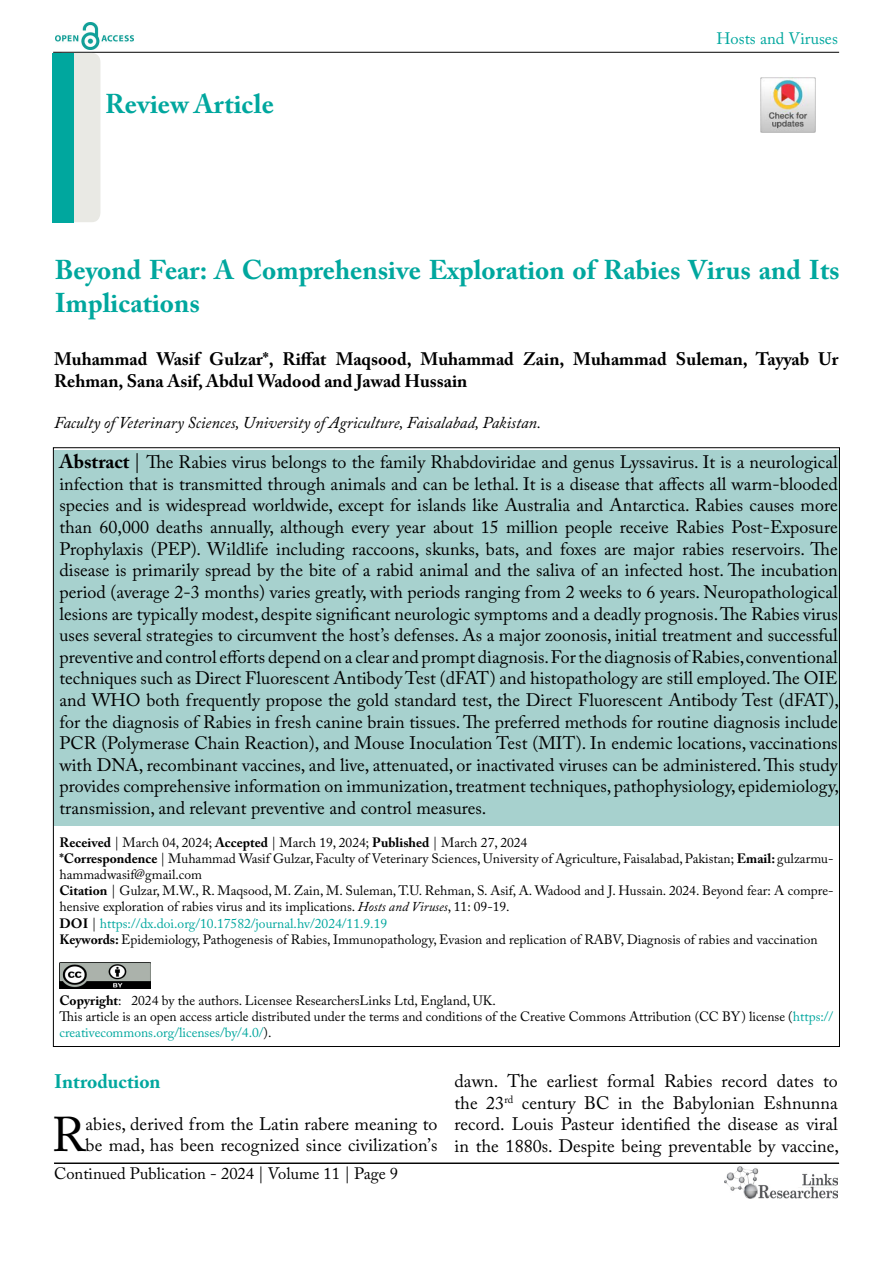
<style>
.page{position:relative;width:893px;height:1263px;background:#fff}
.page>*{position:absolute;margin:0;border:0;box-sizing:border-box;transform-origin:0 0}
.t1{font:48.45px "Adobe Caslon Pro";color:#000}
.t2{font:700 27px/32.4px "Adobe Caslon Pro";color:#00a79e}
.t3{font:700 19.5px "Adobe Caslon Pro";color:#00a79e}
.t4{font:18px/21.6px "Adobe Caslon Pro";letter-spacing:.005em;color:#000;text-align:justify}
.t5{font:700 18px/21.6px "Adobe Caslon Pro";color:#000}
.t6{font:italic 16.5px "Adobe Caslon Pro";color:#000}
.t7{font:16.5px "Adobe Caslon Pro";color:#000}
.t8{font:16.5px "Adobe Caslon Pro";color:#00a79e}
.t9{font:13.5px/16.2px "Adobe Caslon Pro";color:#000}
.s1{font-weight:700;font-size:19.5px}
.s2{font-size:19.5px}
.s3{font-weight:700}
.s4{font-style:italic}
.s5{color:#00a79e}
</style>
<div class="page">
<hr style="left:53px;top:52px;width:786px;height:1px;background:#000">
<img style="left:724px;top:1167px;width:113px;height:32px">
<img style="left:55px;top:23px;width:79px;height:27px">
<div style="left:55px;top:450px;width:784px;height:375px;background:#a7d1ce"></div>
<div style="left:54px;top:53px;width:46px;height:169px;background:#e9e9e4;border-radius:9px"></div>
<hr style="left:54px;top:1163px;width:785px;height:1px;background:#000">
<div style="left:53px;top:53px;width:21px;height:169px;background:#00a79e"></div>
<img style="left:59px;top:963px;width:92px;height:25px">
<img style="left:760px;top:77px;width:55px;height:56px">
<h2 class="t2" style="left:105px;top:88px;width:170px">Review Article</h2>
<p class="t8" style="left:716px;top:29px;width:123px">Hosts and Viruses</p>
<h2 class="t2" style="left:55px;top:254px;width:786px">Beyond Fear: A Comprehensive Exploration of Rabies Virus and Its<br>Implications</h2>
<p class="t5" style="left:54px;top:348px;width:786px">Muhammad Wasif Gulzar*, Riffat Maqsood, Muhammad Zain, Muhammad Suleman, Tayyab Ur<br>Rehman, Sana Asif, Abdul Wadood and Jawad Hussain</p>
<p class="t6" style="left:54px;top:413px;width:489px">Faculty of Veterinary Sciences, University of Agriculture, Faisalabad, Pakistan.</p>
<p class="t4" style="left:59px;top:451px;width:781px"><span class="s1">Abstract</span> <span class="s2">|</span> The Rabies virus belongs to the family Rhabdoviridae and genus Lyssavirus. It is a neurological infection that is transmitted through animals and can be lethal. It is a disease that affects all warm-blooded species and is widespread worldwide, except for islands like Australia and Antarctica. Rabies causes more than 60,000 deaths annually, although every year about 15 million people receive Rabies Post-Exposure Prophylaxis (PEP). Wildlife including raccoons, skunks, bats, and foxes are major rabies reservoirs. The disease is primarily spread by the bite of a rabid animal and the saliva of an infected host. The incubation period (average 2-3 months) varies greatly, with periods ranging from 2 weeks to 6 years. Neuropathological lesions are typically modest, despite significant neurologic symptoms and a deadly prognosis. The Rabies virus uses several strategies to circumvent the host’s defenses. As a major zoonosis, initial treatment and successful preventive and control efforts depend on a clear and prompt diagnosis. For the diagnosis of Rabies, conventional techniques such as Direct Fluorescent Antibody Test (dFAT) and histopathology are still employed. The OIE and WHO both frequently propose the gold standard test, the Direct Fluorescent Antibody Test (dFAT), for the diagnosis of Rabies in fresh canine brain tissues. The preferred methods for routine diagnosis include PCR (Polymerase Chain Reaction), and Mouse Inoculation Test (MIT). In endemic locations, vaccinations with DNA, recombinant vaccines, and live, attenuated, or inactivated viruses can be administered. This study provides comprehensive information on immunization, treatment techniques, pathophysiology, epidemiology, transmission, and relevant preventive and control measures.</p>
<p class="t9" style="left:59px;top:834px;width:776px"><span class="s3">Received</span> | March 04, 2024; <span class="s3">Accepted</span> | March 19, 2024; <span class="s3">Published</span> | March 27, 2024<br><span class="s3">*Correspondence</span> | Muhammad Wasif Gulzar, Faculty of Veterinary Sciences, University of Agriculture, Faisalabad, Pakistan; <span class="s3">Email:</span> gulzarmu&shy;hammadwasif@gmail.com<br><span class="s3">Citation</span> | Gulzar, M.W., R. Maqsood, M. Zain, M. Suleman, T.U. Rehman, S. Asif, A. Wadood and J. Hussain. 2024. Beyond fear: A compre&shy;hensive exploration of rabies virus and its implications. <span class="s4">Hosts and Viruses</span>, 11: 09-19.<br><span class="s3">DOI</span> | <span class="s5">https://dx.doi.org/10.17582/journal.hv/2024/11.9.19<br></span><span class="s3">Keywords:</span> Epidemiology, Pathogenesis of Rabies, Immunopathology, Evasion and replication of RABV, Diagnosis of rabies and vaccination</p>
<p class="t9" style="left:59px;top:992px;width:775px"><span class="s3">Copyright</span>: 2024 by the authors. Licensee ResearchersLinks Ltd, England, UK.<br>This article is an open access article distributed under the terms and conditions of the Creative Commons Attribution (CC BY) license (<span class="s5">https:// creativecommons.org/licenses/by/4.0/</span>).</p>
<p class="t3" style="left:54px;top:1070px;width:108px">Introduction</p>
<h1 class="t1" style="left:52px;top:1106px;width:35px">R</h1>
<p class="t4" style="left:86px;top:1112px;width:353px">abies, derived from the Latin rabere meaning to be mad, has been recognized since civilization’s</p>
<p class="t7" style="left:54px;top:1164px;width:346px">Continued Publication - 2024 | Volume 11 | Page 9</p>
<p class="t4" style="left:454px;top:1070px;width:386px">dawn. The earliest formal Rabies record dates to the 23<sup>rd</sup> century BC in the Babylonian Eshnunna record. Louis Pasteur identified the disease as viral in the 1880s. Despite being preventable by vaccine,</p>
</div>
